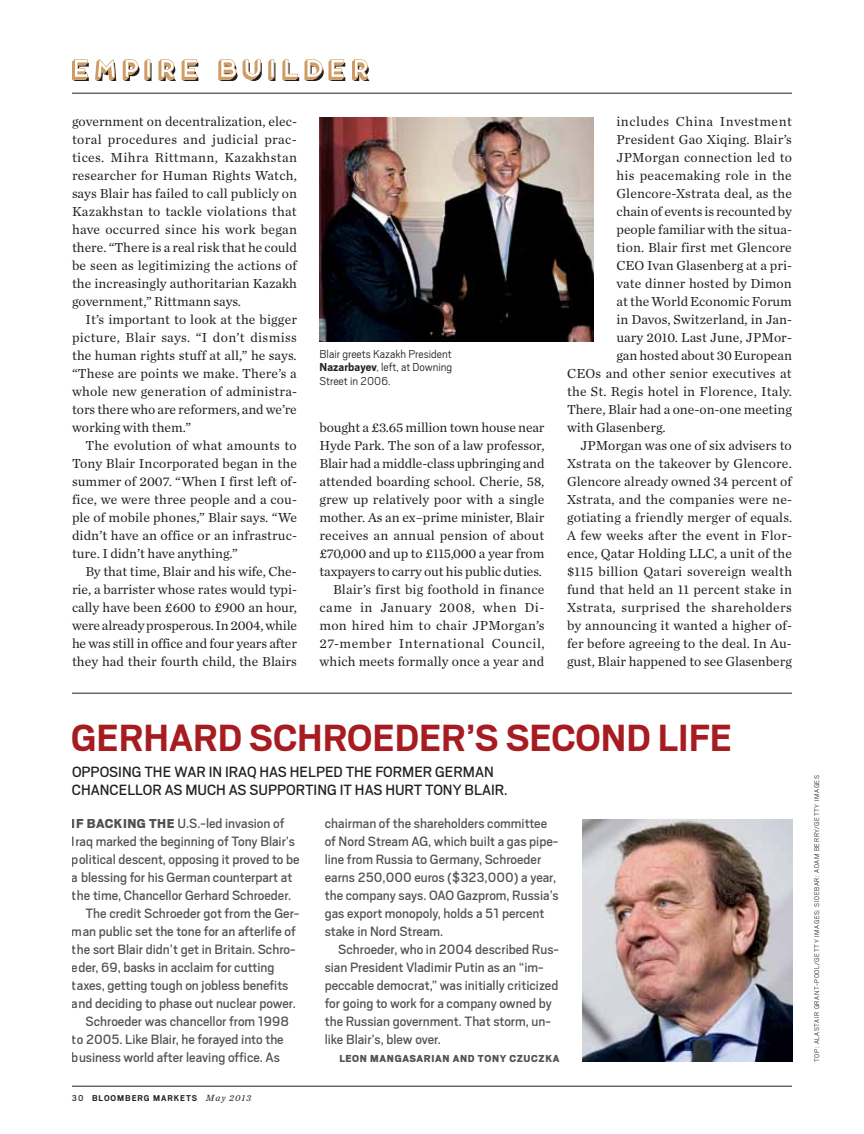
<style>
.page{position:relative;width:864px;height:1134px;background:#fff}
.page>*{position:absolute;margin:0;border:0;box-sizing:border-box;transform-origin:0 0}
.t1{font:700 42px "Scout";color:#a71c20}
.t2{font:16.5px/18px "Scout";color:#231f20}
.t3{font:15px/18px "Scout";color:#231f20}
.t4{font:13.65px/18px "Chronicle Text G1";letter-spacing:.005em;color:#231f20;text-align:justify}
.t5{font:13.65px "Chronicle Text G1";letter-spacing:.025em;color:#231f20}
.t6{font:13.65px "Chronicle Text G1";letter-spacing:.035em;color:#231f20}
.t7{font:300 12.75px/13.5px "Scout";color:#231f20;text-align:justify}
.t8{font:900 11.25px "Scout";letter-spacing:.06em;color:#231f20}
.t9{font:700 9.3px "Scout";letter-spacing:.1em;color:#231f20}
.t10{font:300 7.5px "Scout";letter-spacing:.08em;color:#231f20}
.s1{font-weight:700}
.s2{font-weight:900;font-size:14.4px}
.s3{font-weight:400}
.s4{font-family:"Chronicle Text G1";font-weight:400;font-style:italic}
</style>
<div class="page">
<hr style="left:72px;top:1086px;width:720px;height:1px;background:#231f20">
<hr style="left:72px;top:693px;width:720px;height:1px;background:#231f20">
<img style="left:320px;top:117px;width:274px;height:225px">
<img style="left:583px;top:819px;width:209px;height:243px">
<hr style="left:72px;top:93px;width:720px;height:1px;background:#231f20">
<svg style="left:72px;top:59px;width:17px;height:22px"></svg>
<svg style="left:95px;top:59px;width:21px;height:22px"></svg>
<svg style="left:123px;top:59px;width:29px;height:22px"></svg>
<svg style="left:158px;top:59px;width:18px;height:22px"></svg>
<svg style="left:182px;top:59px;width:16px;height:22px"></svg>
<svg style="left:218px;top:59px;width:44px;height:22px"></svg>
<svg style="left:268px;top:59px;width:7px;height:22px"></svg>
<svg style="left:282px;top:59px;width:63px;height:22px"></svg>
<svg style="left:352px;top:59px;width:17px;height:22px"></svg>
<p class="t4" style="left:72px;top:112px;width:227px">government on decentralization, elec&shy;toral procedures and judicial prac&shy;tices. Mihra Rittmann, Kazakhstan researcher for Human Rights Watch, says Blair has failed to call publicly on Kazakhstan to tackle violations that have occurred since his work began there. “There is a real risk that he could be seen as legitimizing the actions of the increasingly authoritarian Kazakh government,” Rittmann says.</p>
<p class="t4" style="left:72px;top:310px;width:227px;text-indent:13px">It’s important to look at the bigger picture, Blair says. “I don’t dismiss the human rights stuff at all,” he says. “These are points we make. There’s a whole new generation of administra&shy;tors there who are reformers, and we’re working with them.”</p>
<p class="t4" style="left:72px;top:436px;width:227px;text-indent:13px">The evolution of what amounts to Tony Blair Incorporated began in the summer of 2007. “When I first left of&shy;fice, we were three people and a cou&shy;ple of mobile phones,” Blair says. “We didn’t have an office or an infrastruc&shy;ture. I didn’t have anything.”</p>
<p class="t4" style="left:72px;top:562px;width:227px;text-indent:13px">By that time, Blair and his wife, Che&shy;rie, a barrister whose rates would typi&shy;cally have been £600 to £900 an hour, were already prosperous. In 2004, while he was still in office and four years after they had their fourth child, the Blairs</p>
<p class="t7" style="left:320px;top:346px;width:134px">Blair greets Kazakh President <span class="s1">NAZARBAYEV</span>, left, at Downing Street in 2006.</p>
<p class="t4" style="left:320px;top:418px;width:227px;text-align:right">bought a £3.65 million town house near Hyde Park. The son of a law professor, Blair had a middle-class upbringing and attended boarding school. Cherie, 58, grew up relatively poor with a single mother. As an ex–prime minister, Blair receives an annual pension of about £70,000 and up to £115,000 a year from taxpayers to carry out his public duties.<br>Blair’s first big foothold in finance came in January 2008, when Di&shy;mon hired him to chair JPMorgan’s 27-member International Council, which meets formally once a year and</p>
<p class="t6" style="left:616px;top:111px;width:177px">includes China Investment</p>
<p class="t4" style="left:616px;top:130px;width:177px">President Gao Xiqing. Blair’s</p>
<p class="t4" style="left:616px;top:148px;width:177px">JPMorgan connection led to</p>
<p class="t4" style="left:616px;top:166px;width:177px">his peacemaking role in the</p>
<p class="t4" style="left:616px;top:184px;width:177px">Glencore-Xstrata deal, as the</p>
<p class="t4" style="left:616px;top:202px;width:177px">chain of events is recounted by</p>
<p class="t4" style="left:616px;top:220px;width:177px">people familiar with the situa-</p>
<p class="t4" style="left:616px;top:238px;width:177px">tion. Blair first met Glencore</p>
<p class="t4" style="left:616px;top:256px;width:177px">CEO Ivan Glasenberg at a pri-</p>
<p class="t4" style="left:616px;top:274px;width:177px">vate dinner hosted by Dimon</p>
<p class="t4" style="left:616px;top:292px;width:177px">at the World Economic Forum</p>
<p class="t4" style="left:616px;top:310px;width:177px">in Davos, Switzerland, in Jan-</p>
<p class="t4" style="left:616px;top:328px;width:177px">uary 2010. Last June, JPMor-</p>
<p class="t4" style="left:616px;top:346px;width:177px">gan hosted about 30 European</p>
<p class="t4" style="left:567px;top:364px;width:226px">CEOs and other senior executives at</p>
<p class="t4" style="left:567px;top:382px;width:227px">the St. Regis hotel in Florence, Italy.</p>
<p class="t4" style="left:567px;top:400px;width:226px">There, Blair had a one-on-one meeting</p>
<p class="t4" style="left:567px;top:418px;width:100px">with Glasenberg.</p>
<p class="t4" style="left:581px;top:436px;width:213px">JPMorgan was one of six advisers to</p>
<p class="t4" style="left:567px;top:454px;width:226px">Xstrata on the takeover by Glencore.</p>
<p class="t4" style="left:567px;top:472px;width:227px">Glencore already owned 34 percent of</p>
<p class="t4" style="left:567px;top:490px;width:227px">Xstrata, and the companies were ne-</p>
<p class="t4" style="left:567px;top:508px;width:227px">gotiating a friendly merger of equals.</p>
<p class="t4" style="left:567px;top:526px;width:227px">A few weeks after the event in Flor-</p>
<p class="t4" style="left:567px;top:544px;width:226px">ence, Qatar Holding LLC, a unit of the</p>
<p class="t4" style="left:567px;top:562px;width:227px">$115 billion Qatari sovereign wealth</p>
<p class="t4" style="left:567px;top:580px;width:227px">fund that held an 11 percent stake in</p>
<p class="t5" style="left:567px;top:597px;width:226px">Xstrata, surprised the shareholders</p>
<p class="t4" style="left:567px;top:616px;width:227px">by announcing it wanted a higher of-</p>
<p class="t4" style="left:567px;top:634px;width:226px">fer before agreeing to the deal. In Au-</p>
<p class="t4" style="left:567px;top:652px;width:226px">gust, Blair happened to see Glasenberg</p>
<h1 class="t1" style="left:71px;top:710px;width:26px">GERHARD</h1>
<h1 class="t1" style="left:249px;top:710px;width:25px">SCHROEDER</h1>
<h1 class="t1" style="left:466px;top:710px;width:65px">’S SECOND</h1>
<h1 class="t1" style="left:658px;top:710px;width:19px">LIFE</h1>
<p class="t2" style="left:72px;top:763px;width:413px">Opposing the war in Iraq HAS HELPED TH E FORMER GERMAN<br>CHANCELLOR AS MUCH AS supp</p>
<p class="t2" style="left:286px;top:781px;width:150px">orting IT HAS HURT TONY</p>
<p class="t2" style="left:465px;top:781px;width:45px">BLAIR.</p>
<p class="t3" style="left:72px;top:814px;width:214px"><span class="s2">IF BACKING THE</span> U.S.-led invasion of</p>
<p class="t3" style="left:72px;top:832px;width:225px">Iraq marked the beginning of Tony Blair’s</p>
<p class="t3" style="left:72px;top:850px;width:229px">political descent, opposing it proved to be</p>
<p class="t3" style="left:72px;top:868px;width:222px">a blessing for his German counterpart at</p>
<p class="t3" style="left:72px;top:886px;width:221px">the time, Chancellor Gerhard Schroeder.</p>
<p class="t3" style="left:85px;top:904px;width:215px">The credit Schroeder got from the Ger-</p>
<p class="t3" style="left:72px;top:922px;width:225px">man public set the tone for an afterlife of</p>
<p class="t3" style="left:72px;top:940px;width:225px">the sort Blair didn’t get in Britain. Schro-</p>
<p class="t3" style="left:72px;top:958px;width:204px">eder, 69, basks in acclaim for cutting</p>
<p class="t3" style="left:72px;top:976px;width:218px">taxes, getting tough on jobless benefits</p>
<p class="t3" style="left:72px;top:994px;width:225px">and deciding to phase out nuclear power.</p>
<p class="t3" style="left:85px;top:1012px;width:205px">Schroeder was chancellor from 1998</p>
<p class="t3" style="left:72px;top:1030px;width:213px">to 2005. Like Blair, he forayed into the</p>
<p class="t3" style="left:72px;top:1048px;width:209px">business world after leaving office. As</p>
<p class="t9" style="left:72px;top:1092px;width:181px"><span class="s3">30</span> BLOOMBERG MARKETS <span class="s4">May 2013</span></p>
<p class="t3" style="left:325px;top:814px;width:236px">chairman of the shareholders committee of Nord Stream AG, which built a gas pipe&shy;line from Russia to Germany, Schroeder earns 250,000 euros ($323,000) a year, the company says. OAO Gazprom, Russia’s gas export monopoly, holds a 51 percent stake in Nord Stream.</p>
<p class="t3" style="left:325px;top:940px;width:236px;text-indent:14px">Schroeder, who in 2004 described Rus&shy;sian President Vladimir Putin as an “im&shy;peccable democrat,” was initially criticized for going to work for a company owned by the Russian government. That storm, un&shy;like Blair’s, blew over.</p>
<p class="t8" style="left:339px;top:1051px;width:222px">LEON MANGASARIAN AND TONY CZUCZKA</p>
<p class="t10" style="left:812px;top:1062px;width:288px;rotate:-90deg">top: alastair grant-pool/getty images; sidebar: adam berry/getty images</p>
</div>
